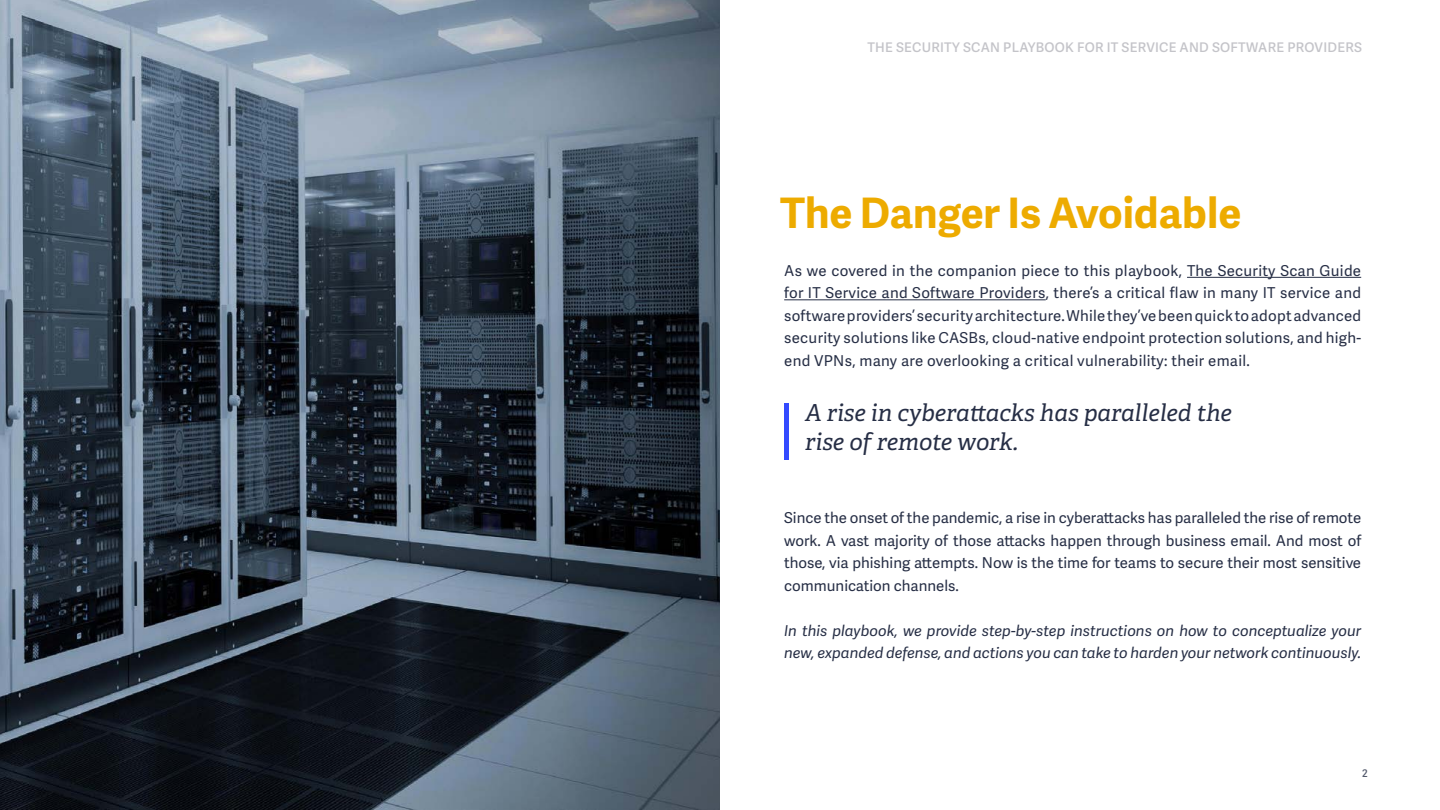
<style>
.page{position:relative;width:1440px;height:810px;background:#fff}
.page>*{position:absolute;margin:0;border:0;box-sizing:border-box;transform-origin:0 0}
.t1{font:700 42px "Adelle Sans";color:#edab00}
.t2{font:italic 23.4px/28.3px "Adelle PE";color:#262e45}
.t3{font:15px/22.5px "Adelle Sans";color:#262e45;text-align:justify}
.t4{font:italic 15px/22.5px "Adelle Sans";color:#262e45}
.t5{font:600 13.27px "Adelle Sans";letter-spacing:.02em;color:#c4c4c9}
.t6{font:600 10.5px "Adelle Sans";color:#52596b}
</style>
<div class="page">
<hr style="left:1187px;top:277px;width:174px;height:1px;background:#262e45">
<hr style="left:784px;top:299px;width:262px;height:1px;background:#262e45">
<div style="left:784px;top:404px;width:5px;height:56px;background:#334aff"></div>
<img style="left:0;top:0;width:720px;height:810px">
<p class="t5" style="left:867px;top:38px;width:496px">THE SECURITY SCAN PLAYBOOK FOR IT SERVICE AND SOFTWARE PROVIDERS</p>
<h1 class="t1" style="left:780px;top:183px;width:463px">The Danger Is Avoidable</h1>
<p class="t3" style="left:784px;top:259px;width:579px">As we covered in the companion piece to this playbook, The Security Scan Guide for IT Service and Software Providers, there’s a critical flaw in many IT service and software providers’ security architecture. While they’ve been quick to adopt advanced security solutions like CASBs, cloud-native endpoint protection solutions, and high&shy;end VPNs, many are overlooking a critical vulnerability: their email.</p>
<h2 class="t2" style="left:805px;top:398px;width:428px">A rise in cyberattacks has paralleled the rise of remote work.</h2>
<p class="t3" style="left:784px;top:506px;width:579px">Since the onset of the pandemic, a rise in cyberattacks has paralleled the rise of remote work. A vast majority of those attacks happen through business email. And most of those, via phishing attempts. Now is the time for teams to secure their most sensitive communication channels.</p>
<p class="t4" style="left:784px;top:619px;width:579px">In this playbook, we provide step-by-step instructions on how to conceptualize your new, expanded defense, and actions you can take to harden your network continuously.</p>
<p class="t6" style="left:1362px;top:765px;width:7px">2</p>
</div>
